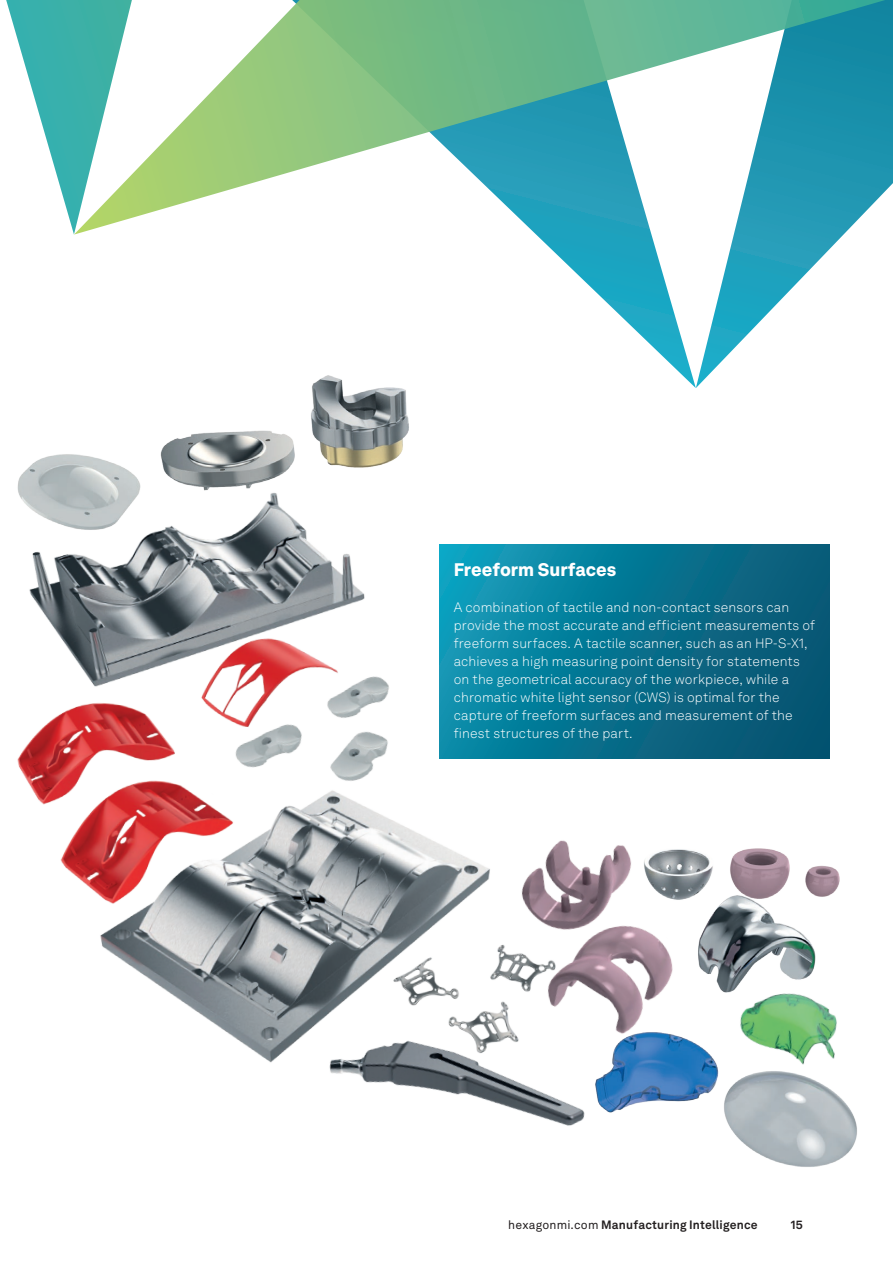
<style>
.page{position:relative;width:893px;height:1263px;background:#fff}
.page>*{position:absolute;margin:0;border:0;box-sizing:border-box;transform-origin:0 0}
.t1{font:900 18px "Hexagon Akkurat";color:#fff}
.t2{font:300 13.5px/18px "Hexagon Akkurat";letter-spacing:.01em;color:#fff}
.t3{font:700 12px "Hexagon Akkurat";letter-spacing:.015em;color:#231f20}
.s1{font-weight:400}
</style>
<div class="page">
<img style="left:599px;top:1040px;width:116px;height:73px">
<img style="left:712px;top:1061px;width:145px;height:106px">
<img style="left:733px;top:995px;width:121px;height:84px">
<img style="left:698px;top:902px;width:118px;height:93px">
<img style="left:330px;top:1002px;width:269px;height:124px">
<img style="left:100px;top:758px;width:400px;height:312px">
<img style="left:17px;top:503px;width:428px;height:409px">
<img style="left:17px;top:454px;width:130px;height:86px">
<img style="left:311px;top:388px;width:98px;height:80px">
<img style="left:160px;top:430px;width:135px;height:73px">
<img style="left:222px;top:666px;width:203px;height:149px">
<img style="left:689px;top:848px;width:151px;height:54px">
<img style="left:504px;top:840px;width:185px;height:214px">
<svg style="left:439px;top:545px;width:390px;height:213px;background:#087390"></svg>
<svg style="left:696px;top:235px;width:147px;height:153px"></svg>
<svg style="left:6px;top:0;width:690px;height:388px"></svg>
<svg style="left:74px;top:0;width:819px;height:235px"></svg>
<h1 class="t1" style="left:454px;top:555px;width:164px">Freeform Surfaces</h1>
<p class="t2" style="left:454px;top:597px;width:363px">A combination of tactile and non-contact sensors can provide the most accurate and efficient measurements of freeform surfaces. A tactile scanner, such as an HP-S-X1, achieves a high measuring point density for statements on the geometrical accuracy of the workpiece, while a chromatic white light sensor (CWS) is optimal for the capture of freeform surfaces and measurement of the finest structures of the part.</p>
<p class="t3" style="left:508px;top:1215px;width:251px"><span class="s1">hexagonmi.com</span> Manufacturing Intelligence</p>
<p class="t3" style="left:791px;top:1215px;width:14px">15</p>
</div>
